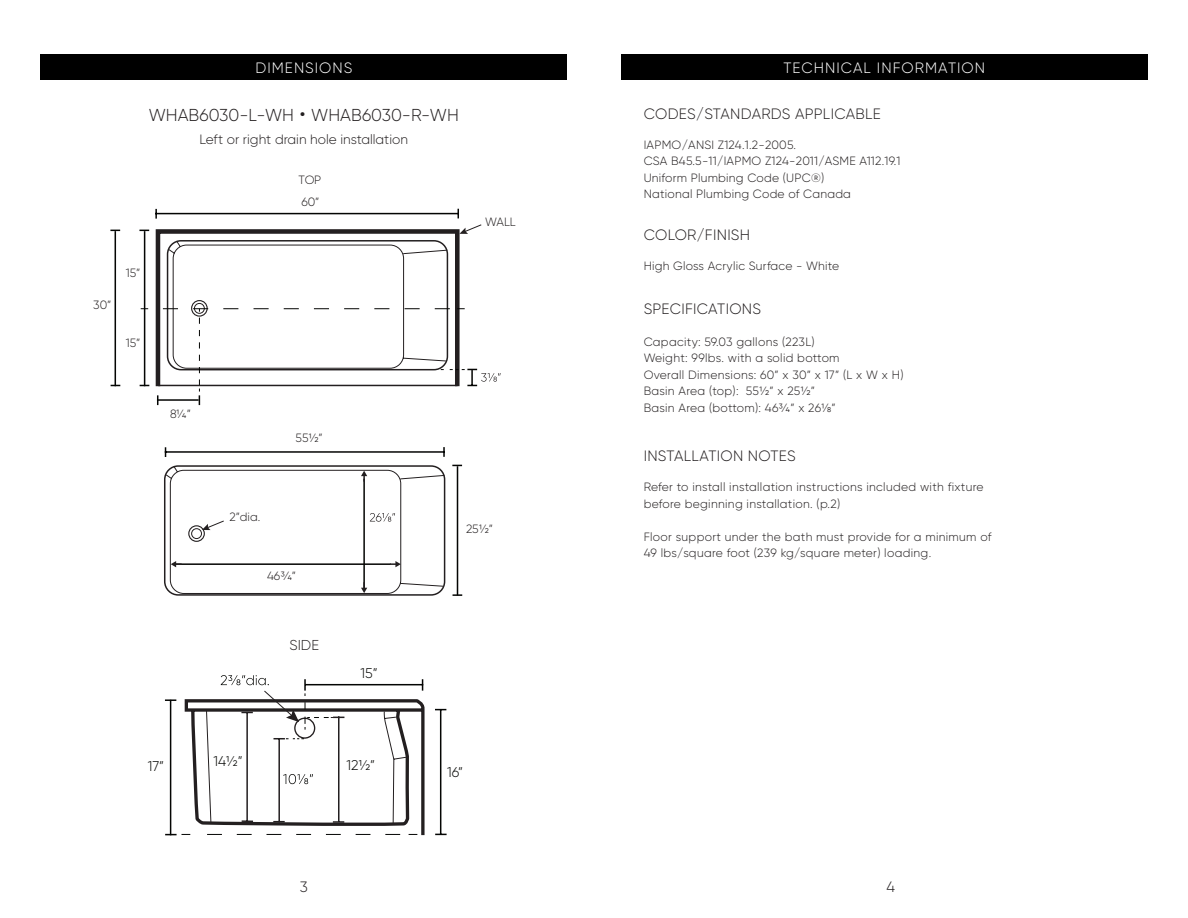
<style>
.page{position:relative;width:1188px;height:918px;background:#fff}
.page>*{position:absolute;margin:0;border:0;box-sizing:border-box;transform-origin:0 0}
.t1{font:300 17.25px "Gilroy";color:#231f20}
.t2{font:300 15px "Gilroy";letter-spacing:.02em;color:#231f20}
.t3{font:300 15px "Gilroy";letter-spacing:.07em;color:#fff}
.t4{font:300 14.4px "Gilroy";color:#231f20}
.t5{font:300 14.1px "Gilroy";color:#040503}
.t6{font:300 13.5px "Gilroy";color:#231f20}
.t7{font:300 12px "Gilroy";letter-spacing:.02em;color:#231f20}
.s1{font-size:22.5px}
</style>
<div class="page">
<div style="left:40px;top:54px;width:527px;height:26px;background:#000"></div>
<div style="left:621px;top:54px;width:527px;height:26px;background:#000"></div>
<div style="left:156px;top:229px;width:304px;height:159px;border:5px solid #231f20"></div>
<svg style="left:459px;top:224px;width:23px;height:10px"></svg>
<hr style="left:115px;top:231px;width:1px;height:155px;background:#040503">
<hr style="left:144px;top:231px;width:1px;height:155px;background:#040503">
<hr style="left:155px;top:213px;width:303px;height:1px;background:#040503">
<svg style="left:155px;top:209px;width:2px;height:10px"></svg>
<hr style="left:165px;top:451px;width:280px;height:2px;background:#040503">
<svg style="left:443px;top:447px;width:2px;height:10px"></svg>
<hr style="left:457px;top:466px;width:1px;height:129px;background:#040503">
<svg style="left:453px;top:594px;width:9px;height:2px"></svg>
<svg style="left:165px;top:465px;width:280px;height:129px"></svg>
<svg style="left:157px;top:240px;width:344px;height:165px"></svg>
<hr style="left:440px;top:709px;width:1px;height:126px;background:#040503">
<svg style="left:165px;top:675px;width:260px;height:161px"></svg>
<p class="t7" style="left:93px;top:298px;width:19px">30”</p>
<p class="t3" style="left:255px;top:58px;width:98px">DIMENSIONS</p>
<p class="t3" style="left:783px;top:58px;width:203px">TECHNICAL INFORMATION</p>
<p class="t1" style="left:149px;top:104px;width:312px">WHAB6030-L-WH <span class="s1">•</span> WHAB6030-R-WH</p>
<p class="t6" style="left:200px;top:131px;width:210px">Left or right drain hole installation</p>
<p class="t7" style="left:298px;top:173px;width:24px">TOP</p>
<p class="t7" style="left:302px;top:195px;width:19px">60”</p>
<p class="t7" style="left:126px;top:266px;width:16px">15”</p>
<p class="t7" style="left:126px;top:335px;width:16px">15”</p>
<p class="t7" style="left:170px;top:406px;width:23px">8¼”</p>
<p class="t7" style="left:296px;top:431px;width:29px">55½”</p>
<p class="t7" style="left:485px;top:214px;width:32px">WALL</p>
<p class="t7" style="left:230px;top:510px;width:32px">2”dia.</p>
<p class="t7" style="left:267px;top:568px;width:31px">46¾”</p>
<p class="t7" style="left:466px;top:521px;width:29px">25½”</p>
<p class="t2" style="left:644px;top:105px;width:239px">CODES/STANDARDS APPLICABLE</p>
<p class="t7" style="left:644px;top:137px;width:154px">IAPMO/ANSI Z124.1.2-2005.</p>
<p class="t7" style="left:644px;top:154px;width:258px">CSA B45.5-11/IAPMO Z124-2011/ASME A112.19.1</p>
<p class="t7" style="left:644px;top:170px;width:182px">Uniform Plumbing Code (UPC®)</p>
<p class="t7" style="left:644px;top:187px;width:209px">National Plumbing Code of Canada</p>
<p class="t2" style="left:644px;top:225px;width:108px">COLOR/FINISH</p>
<p class="t7" style="left:644px;top:258px;width:197px">High Gloss Acrylic Surface - White</p>
<p class="t2" style="left:644px;top:300px;width:119px">SPECIFICATIONS</p>
<p class="t7" style="left:644px;top:334px;width:173px">Capacity: 59.03 gallons (223L)</p>
<p class="t7" style="left:644px;top:351px;width:197px">Weight: 99lbs. with a solid bottom</p>
<p class="t7" style="left:644px;top:367px;width:261px">Overall Dimensions: 60” x 30” x 17” (L x W x H)</p>
<p class="t7" style="left:644px;top:384px;width:173px">Basin Area (top): 55½” x 25½”</p>
<p class="t7" style="left:644px;top:400px;width:194px">Basin Area (bottom): 46¾” x 26⅛”</p>
<p class="t2" style="left:644px;top:447px;width:154px">INSTALLATION NOTES</p>
<p class="t7" style="left:644px;top:480px;width:341px">Refer to install installation instructions included with fixture</p>
<p class="t7" style="left:644px;top:496px;width:198px">before beginning installation. (p.2)</p>
<p class="t7" style="left:644px;top:529px;width:349px">Floor support under the bath must provide for a minimum of</p>
<p class="t7" style="left:644px;top:546px;width:289px">49 lbs/square foot (239 kg/square meter) loading.</p>
<p class="t4" style="left:289px;top:636px;width:31px">SIDE</p>
<p class="t5" style="left:361px;top:665px;width:19px">15”</p>
<p class="t5" style="left:148px;top:758px;width:18px">17”</p>
<p class="t5" style="left:213px;top:753px;width:31px">14½”</p>
<p class="t5" style="left:347px;top:756px;width:30px">12½”</p>
<p class="t5" style="left:447px;top:764px;width:18px">16”</p>
<p class="t2" style="left:300px;top:878px;width:10px">3</p>
<p class="t2" style="left:887px;top:878px;width:10px">4</p>
</div>
